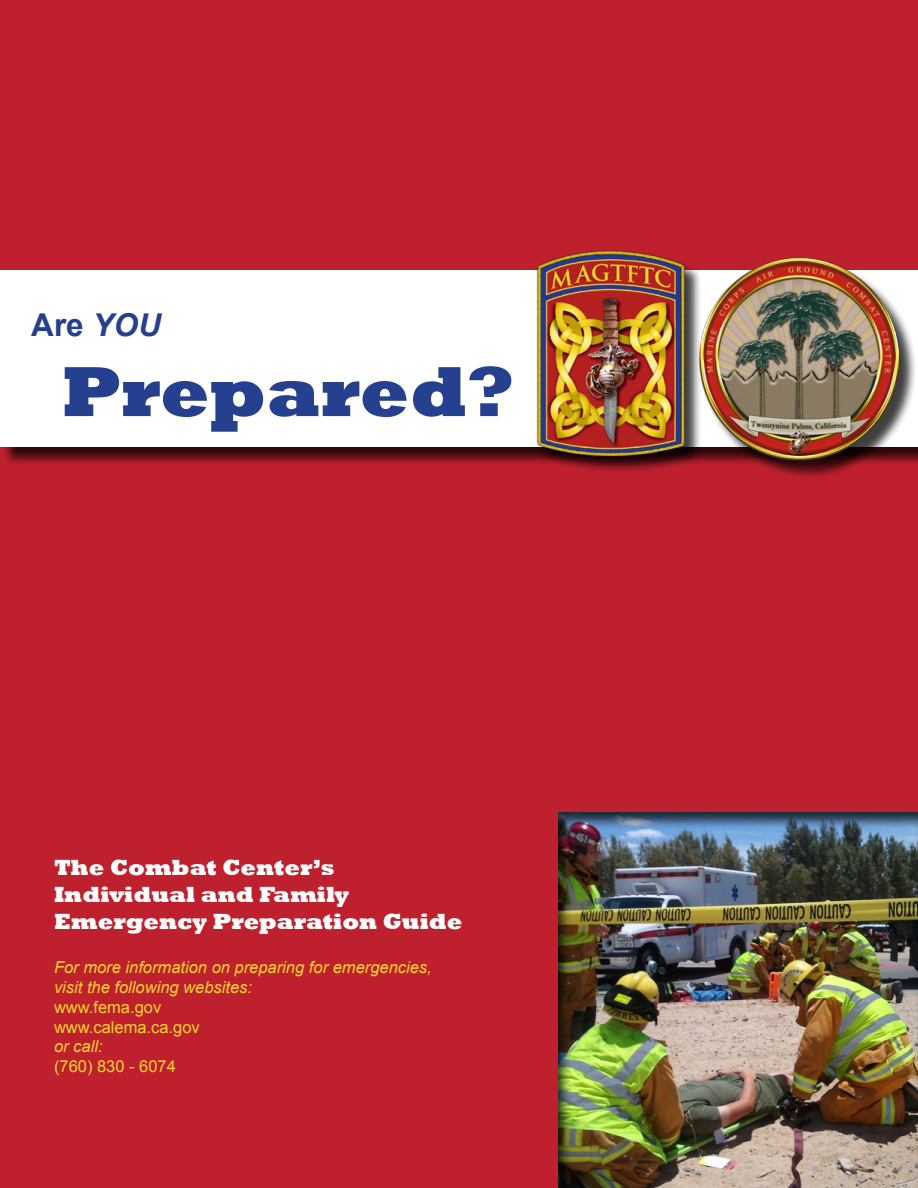
<style>
.page{position:relative;width:918px;height:1188px;background:#be202d}
.page>*{position:absolute;margin:0;border:0;box-sizing:border-box;transform-origin:0 0}
.t1{font:800 72px "Rockwell";color:#25408f}
.t2{font:700 31.5px "Arial";color:#25408f}
.t3{font:800 22.5px/27px "Rockwell";color:#fff}
.t4{font:italic 16.5px/19.8px "Arial";color:#f7d62a}
.t5{font:16.5px/19.8px "Arial";color:#f7d62a}
.s1{font-style:italic}
</style>
<div class="page">
<div style="left:544px;top:812px;width:374px;height:376px;background:#000;opacity:.75"></div>
<div style="left:2px;top:271px;width:916px;height:195px;background:#000;opacity:.75"></div>
<div style="left:0;top:270px;width:918px;height:177px;background:#fff"></div>
<div style="left:701px;top:260px;width:216px;height:219px;background:#000;opacity:.75"></div>
<img style="left:702px;top:258px;width:216px;height:206px">
<div style="left:539px;top:252px;width:163px;height:222px;background:#000;opacity:.75"></div>
<img style="left:524px;top:250px;width:175px;height:215px">
<h2 class="t2" style="left:31px;top:304px;width:131px">Are <span class="s1">YOU</span></h2>
<h1 class="t1" style="left:62px;top:350px;width:453px">Prepared?</h1>
<h3 class="t3" style="left:54px;top:855px;width:410px">The Combat Center’s<br>Individual and Family<br>Emergency Preparation Guide</h3>
<p class="t4" style="left:54px;top:958px;width:379px">For more information on preparing for emergencies, visit the following websites:</p>
<p class="t5" style="left:54px;top:997px;width:147px">www.fema.gov www.calema.ca.gov</p>
<p class="t4" style="left:54px;top:1037px;width:50px">or call:</p>
<p class="t5" style="left:54px;top:1057px;width:123px">(760) 830 - 6074</p>
</div>
